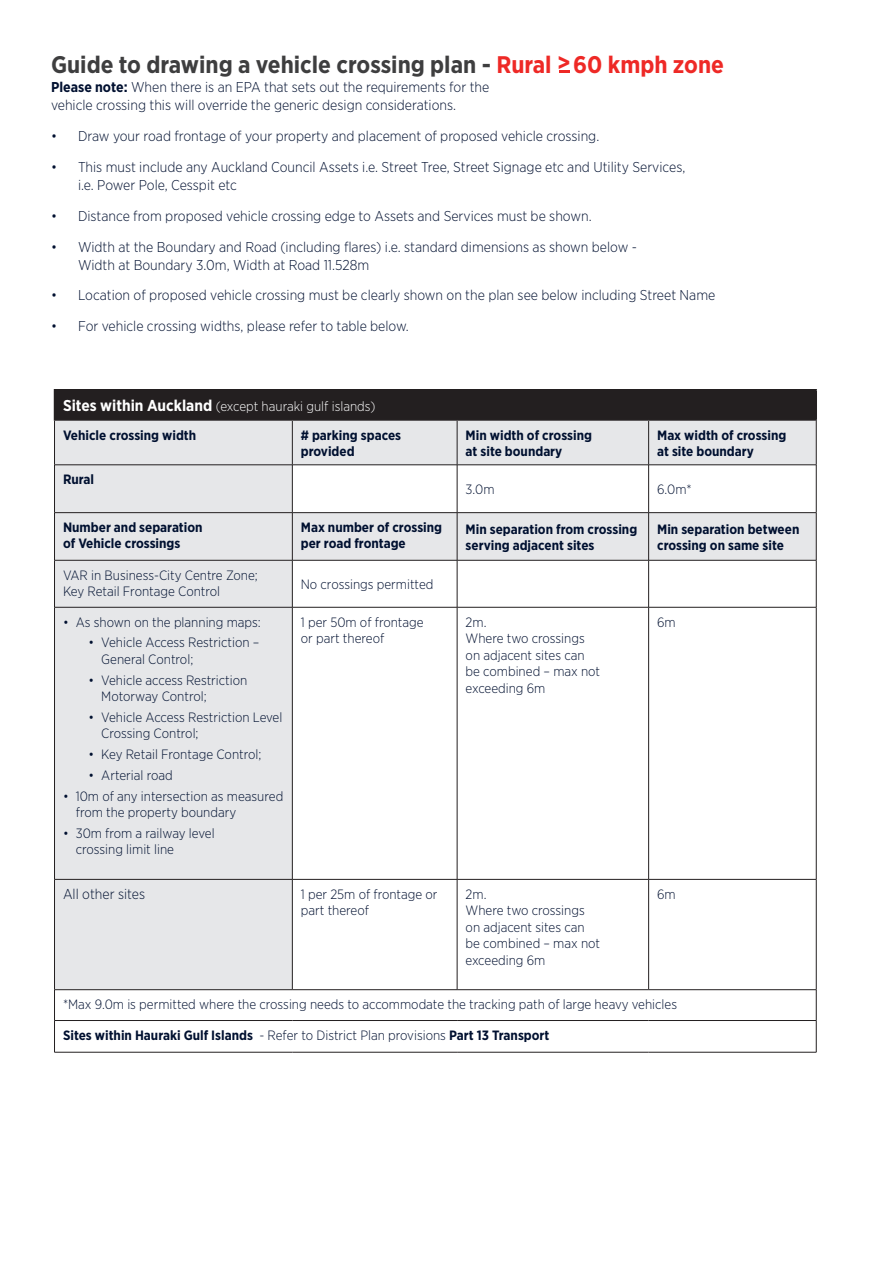
<style>
.page{position:relative;width:893px;height:1263px;background:#fff}
.page>*{position:absolute;margin:0;border:0;box-sizing:border-box;transform-origin:0 0}
.t1{font:700 24px "Gotham Narrow";color:#3e3e3f}
.t2{font:700 24px "Gotham Narrow";color:#ee2926}
.t3{font:300 14.25px/18px "Gotham Narrow";color:#001030}
.t4{font:300 13.5px/16.5px "Gotham Narrow";color:#001030}
.t5{font:700 13.5px/16.5px "Gotham Narrow";color:#001030}
.t6{font:300 13.5px/28.7px "Gotham Narrow";color:#fff}
.s1{color:#ee2926}
.s2{font-weight:700}
.s3{font-weight:700;font-size:15.75px}
.s4{font-weight:700;color:#001030}
.s5{font-weight:300}
</style>
<div class="page">
<div style="left:55px;top:390px;width:761px;height:30px;background:#231f20"></div>
<svg style="left:55px;top:421px;width:761px;height:568px"></svg>
<hr style="left:54px;top:389px;width:238px;height:2px;background:#231f20">
<svg style="left:54px;top:391px;width:1px;height:28px"></svg>
<hr style="left:292px;top:389px;width:165px;height:2px;background:#231f20">
<hr style="left:457px;top:389px;width:192px;height:2px;background:#231f20">
<hr style="left:649px;top:389px;width:168px;height:2px;background:#231f20">
<hr style="left:815px;top:391px;width:2px;height:28px;background:#231f20">
<hr style="left:54px;top:419px;width:238px;height:2px;background:#231f20">
<hr style="left:292px;top:419px;width:165px;height:2px;background:#231f20">
<hr style="left:457px;top:419px;width:192px;height:2px;background:#231f20">
<hr style="left:649px;top:419px;width:168px;height:2px;background:#231f20">
<hr style="left:54px;top:421px;width:1px;height:44px;background:#231f20">
<hr style="left:292px;top:421px;width:1px;height:44px;background:#231f20">
<hr style="left:457px;top:421px;width:1px;height:44px;background:#231f20">
<hr style="left:648px;top:421px;width:1px;height:44px;background:#231f20">
<hr style="left:816px;top:421px;width:1px;height:44px;background:#231f20">
<hr style="left:292px;top:464px;width:165px;height:1px;background:#231f20">
<hr style="left:457px;top:464px;width:192px;height:1px;background:#231f20">
<hr style="left:457px;top:465px;width:1px;height:47px;background:#231f20">
<hr style="left:649px;top:464px;width:167px;height:1px;background:#231f20">
<hr style="left:648px;top:465px;width:1px;height:47px;background:#231f20">
<hr style="left:816px;top:465px;width:1px;height:47px;background:#231f20">
<hr style="left:457px;top:560px;width:1px;height:47px;background:#231f20">
<hr style="left:648px;top:560px;width:1px;height:47px;background:#231f20">
<hr style="left:816px;top:560px;width:1px;height:47px;background:#231f20">
<hr style="left:292px;top:607px;width:165px;height:1px;background:#231f20">
<hr style="left:457px;top:607px;width:192px;height:1px;background:#231f20">
<hr style="left:457px;top:607px;width:1px;height:272px;background:#231f20">
<hr style="left:649px;top:607px;width:167px;height:1px;background:#231f20">
<hr style="left:648px;top:607px;width:1px;height:272px;background:#231f20">
<hr style="left:816px;top:607px;width:1px;height:272px;background:#231f20">
<hr style="left:292px;top:879px;width:165px;height:1px;background:#231f20">
<hr style="left:457px;top:879px;width:192px;height:1px;background:#231f20">
<hr style="left:457px;top:879px;width:1px;height:110px;background:#231f20">
<hr style="left:649px;top:879px;width:167px;height:1px;background:#231f20">
<hr style="left:648px;top:879px;width:1px;height:110px;background:#231f20">
<hr style="left:816px;top:879px;width:1px;height:110px;background:#231f20">
<hr style="left:54px;top:990px;width:1px;height:30px;background:#231f20">
<hr style="left:292px;top:989px;width:165px;height:1px;background:#231f20">
<hr style="left:457px;top:989px;width:192px;height:1px;background:#231f20">
<hr style="left:649px;top:989px;width:167px;height:1px;background:#231f20">
<hr style="left:816px;top:990px;width:1px;height:30px;background:#231f20">
<hr style="left:54px;top:1020px;width:238px;height:1px;background:#231f20">
<hr style="left:54px;top:1021px;width:1px;height:31px;background:#231f20">
<hr style="left:292px;top:1020px;width:165px;height:1px;background:#231f20">
<hr style="left:457px;top:1020px;width:192px;height:1px;background:#231f20">
<hr style="left:649px;top:1020px;width:167px;height:1px;background:#231f20">
<hr style="left:816px;top:1021px;width:1px;height:31px;background:#231f20">
<hr style="left:54px;top:1052px;width:238px;height:1px;background:#231f20">
<hr style="left:292px;top:1052px;width:165px;height:1px;background:#231f20">
<hr style="left:457px;top:1052px;width:192px;height:1px;background:#231f20">
<hr style="left:649px;top:1052px;width:167px;height:1px;background:#231f20">
<hr style="left:54px;top:465px;width:1px;height:47px;background:#231f20">
<hr style="left:54px;top:513px;width:1px;height:47px;background:#231f20">
<hr style="left:54px;top:560px;width:1px;height:47px;background:#231f20">
<hr style="left:54px;top:607px;width:1px;height:272px;background:#231f20">
<hr style="left:54px;top:879px;width:1px;height:110px;background:#231f20">
<hr style="left:54px;top:464px;width:238px;height:1px;background:#231f20">
<hr style="left:292px;top:465px;width:1px;height:47px;background:#231f20">
<hr style="left:292px;top:560px;width:1px;height:47px;background:#231f20">
<hr style="left:292px;top:607px;width:1px;height:272px;background:#231f20">
<hr style="left:292px;top:879px;width:1px;height:110px;background:#231f20">
<hr style="left:54px;top:512px;width:238px;height:1px;background:#231f20">
<hr style="left:54px;top:560px;width:238px;height:1px;background:#231f20">
<hr style="left:54px;top:607px;width:238px;height:1px;background:#231f20">
<hr style="left:54px;top:879px;width:238px;height:1px;background:#231f20">
<hr style="left:54px;top:989px;width:238px;height:1px;background:#231f20">
<hr style="left:292px;top:512px;width:165px;height:1px;background:#231f20">
<hr style="left:292px;top:513px;width:1px;height:47px;background:#231f20">
<hr style="left:292px;top:560px;width:165px;height:1px;background:#231f20">
<hr style="left:457px;top:512px;width:192px;height:1px;background:#231f20">
<hr style="left:457px;top:513px;width:1px;height:47px;background:#231f20">
<hr style="left:457px;top:560px;width:192px;height:1px;background:#231f20">
<hr style="left:649px;top:512px;width:167px;height:1px;background:#231f20">
<hr style="left:648px;top:513px;width:1px;height:47px;background:#231f20">
<hr style="left:816px;top:513px;width:1px;height:47px;background:#231f20">
<hr style="left:649px;top:560px;width:167px;height:1px;background:#231f20">
<svg style="left:559px;top:70px;width:10px;height:3px"></svg>
<h1 class="t1" style="left:51px;top:49px;width:674px">Guide to drawing a vehicle crossing plan - <span class="s1">Rural 60 kmph zone</span></h1>
<p class="t3" style="left:51px;top:78px;width:440px"><span class="s2">Please note:</span> When there is an EPA that sets out the requirements for the vehicle crossing this will override the generic design considerations.</p>
<p class="t3" style="left:51px;top:127px;width:550px">• Draw your road frontage of your property and placement of proposed vehicle crossing.</p>
<p class="t3" style="left:78px;top:158px;width:609px;text-indent:-27px">• This must include any Auckland Council Assets i.e. Street Tree, Street Signage etc and Utility Services, i.e. Power Pole, Cesspit etc</p>
<p class="t3" style="left:51px;top:206px;width:542px">• Distance from proposed vehicle crossing edge to Assets and Services must be shown.</p>
<p class="t3" style="left:78px;top:237px;width:560px;text-indent:-27px">• Width at the Boundary and Road (including flares) i.e. standard dimensions as shown below -<br>Width at Boundary 3.0m, Width at Road 11.528m</p>
<p class="t3" style="left:51px;top:286px;width:666px">• Location of proposed vehicle crossing must be clearly shown on the plan see below including Street Name</p>
<p class="t3" style="left:51px;top:317px;width:359px">• For vehicle crossing widths, please refer to table below.</p>
<h1 class="t2" style="left:557px;top:47px;width:15px">&gt;</h1>
<p class="t6" style="left:63px;top:392px;width:314px"><span class="s3">Sites within Auckland</span> (except hauraki gulf islands)<br><span class="s4">Vehicle crossing width</span></p>
<p class="t5" style="left:301px;top:427px;width:102px"># parking spaces provided</p>
<p class="t5" style="left:466px;top:427px;width:128px">Min width of crossing at site boundary</p>
<p class="t5" style="left:657px;top:427px;width:131px">Max width of crossing at site boundary</p>
<p class="t5" style="left:63px;top:471px;width:33px">Rural</p>
<p class="t4" style="left:466px;top:481px;width:30px">3.0m</p>
<p class="t4" style="left:657px;top:481px;width:36px">6.0m*</p>
<p class="t5" style="left:63px;top:519px;width:141px">Number and separation of Vehicle crossings</p>
<p class="t5" style="left:301px;top:519px;width:143px">Max number of crossing per road frontage</p>
<p class="t5" style="left:466px;top:520px;width:173px">Min separation from crossing serving adjacent sites</p>
<p class="t5" style="left:657px;top:520px;width:144px">Min separation between crossing on same site</p>
<p class="t4" style="left:63px;top:566px;width:196px">VAR in Business-City Centre Zone;<br>Key Retail Frontage Control</p>
<p class="t4" style="left:301px;top:576px;width:134px">No crossings permitted</p>
<p class="t4" style="left:63px;top:613px;width:199px">• As shown on the planning maps:</p>
<p class="t4" style="left:101px;top:634px;width:160px;text-indent:-13px">• Vehicle Access Restriction –<br>General Control;</p>
<p class="t4" style="left:101px;top:671px;width:148px;text-indent:-13px">• Vehicle access Restriction<br>Motorway Control;</p>
<p class="t4" style="left:101px;top:708px;width:183px;text-indent:-13px">• Vehicle Access Restriction Level<br>Crossing Control;</p>
<p class="t4" style="left:89px;top:746px;width:174px">• Key Retail Frontage Control;</p>
<p class="t4" style="left:89px;top:766px;width:86px">• Arterial road</p>
<p class="t4" style="left:76px;top:787px;width:209px;text-indent:-13px">• 10m of any intersection as measured from the property boundary</p>
<p class="t4" style="left:76px;top:824px;width:140px;text-indent:-13px">• 30m from a railway level crossing limit line</p>
<p class="t4" style="left:301px;top:613px;width:124px">1 per 50m of frontage or part thereof</p>
<p class="t4" style="left:466px;top:613px;width:136px">2m.<br>Where two crossings on adjacent sites can be combined – max not exceeding 6m</p>
<p class="t4" style="left:657px;top:613px;width:20px">6m</p>
<p class="t3" style="left:63px;top:885px;width:84px">All other sites</p>
<p class="t4" style="left:301px;top:885px;width:138px">1 per 25m of frontage or part thereof</p>
<p class="t4" style="left:466px;top:885px;width:136px">2m.<br>Where two crossings on adjacent sites can be combined – max not exceeding 6m</p>
<p class="t4" style="left:657px;top:885px;width:20px">6m</p>
<p class="t4" style="left:63px;top:996px;width:615px">*Max 9.0m is permitted where the crossing needs to accommodate the tracking path of large heavy vehicles</p>
<p class="t5" style="left:63px;top:1027px;width:488px">Sites within Hauraki Gulf Islands <span class="s5">- Refer to District Plan provisions</span> Part 13 Transport</p>
</div>
